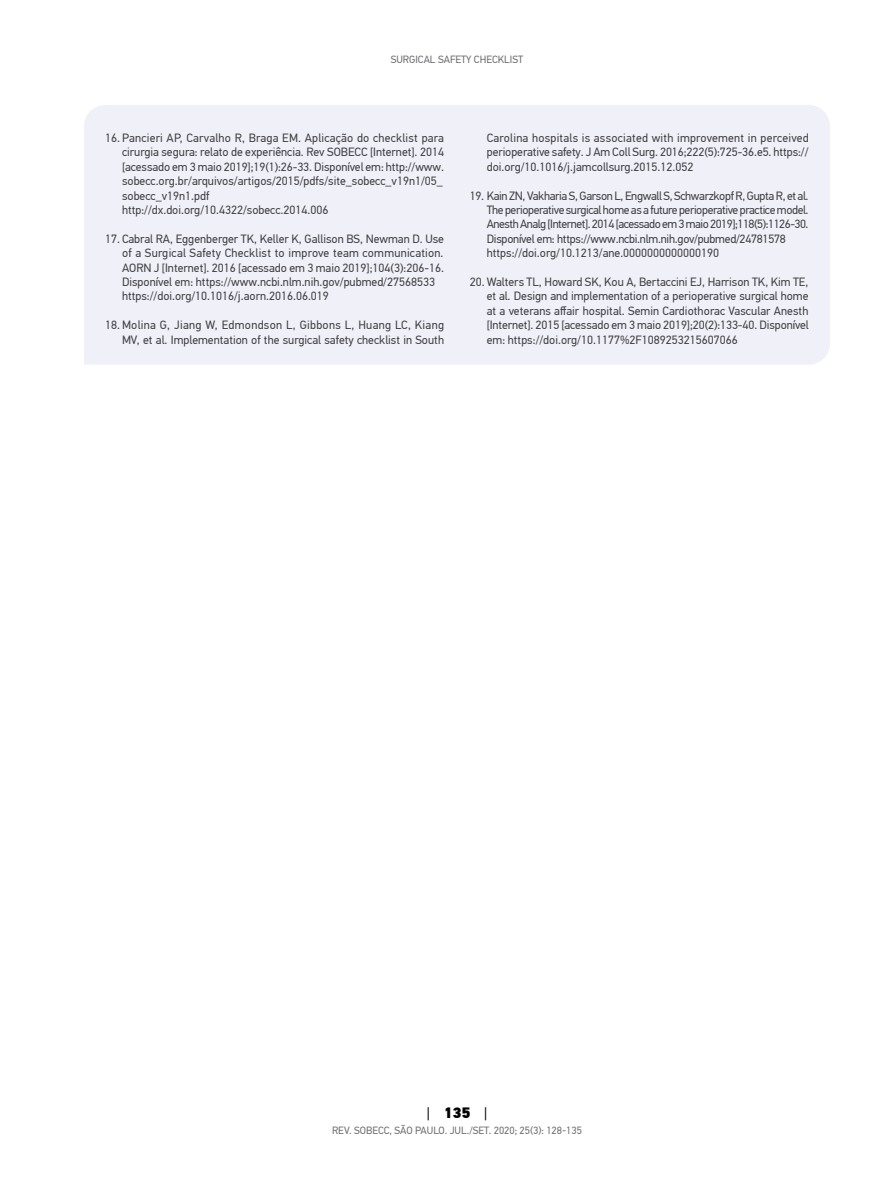
<style>
.page{position:relative;width:893px;height:1191px;background:#fff}
.page>*{position:absolute;margin:0;border:0;box-sizing:border-box;transform-origin:0 0}
.t1{font:900 15px "PF Din Text Pro";color:#000}
.t2{font:12px/14.4px "PF Din Text Pro";color:#414042}
.t3{font:12px/14.4px "PF Din Text Pro";letter-spacing:-.03em;color:#414042}
.t4{font:10.5px "PF Din Text Pro";color:#6d6e71}
.s1{font-style:italic}
.s2{font-weight:400}
</style>
<div class="page">
<div style="left:84px;top:105px;width:746px;height:260px;background:#eff0f8"></div>
<p class="t4" style="left:391px;top:53px;width:134px">SURGICAL SAFETY CHECKLIST</p>
<p class="t2" style="left:122px;top:131px;width:323px;text-indent:-17px">16. Pancieri AP, Carvalho R, Braga EM. Aplicação do checklist para cirurgia segura: relato de experiência. Rev SOBECC [Internet]. 2014 [acessado em 3 maio 2019];19(1):26-33. Disponível em: http://www. sobecc.org.br/arquivos/artigos/2015/pdfs/site_sobecc_v19n1/05_ sobecc_v19n1.pdf<br>http://dx.doi.org/10.4322/sobecc.2014.006</p>
<p class="t2" style="left:122px;top:231px;width:323px;text-indent:-17px">17. Cabral RA, Eggenberger TK, Keller K, Gallison BS, Newman D. Use of a Surgical Safety Checklist to improve team communication<span class="s1">.<br></span>AORN J [Internet]. 2016 [acessado em 3 maio 2019];104(3):206-16.<br>Disponível em: https://www.ncbi.nlm.nih.gov/pubmed/27568533 https://doi.org/10.1016/j.aorn.2016.06.019</p>
<p class="t2" style="left:105px;top:318px;width:341px;text-align:right">18. Molina G, Jiang W, Edmondson L, Gibbons L, Huang LC, Kiang<br>MV, et al. Implementation of the surgical safety checklist in South</p>
<p class="t2" style="left:487px;top:131px;width:323px;text-align:justify">Carolina hospitals is associated with improvement in perceived perioperative safety. J Am Coll Surg. 2016;222(5):725-36.e5. https:// doi.org/10.1016/j.jamcollsurg.2015.12.052</p>
<p class="t3" style="left:487px;top:188px;width:323px;text-indent:-17px">19. Kain ZN, Vakharia S, Garson L, Engwall S, Schwarzkopf R, Gupta R, etal.<br>The perioperative surgical home as a future perioperative practice model.<br>Anesth Analg [Internet]. 2014 [acessado em 3 maio 2019];118(5):1126‑30.<br>Disponível em: https://www.ncbi.nlm.nih.gov/pubmed/24781578 https://doi.org/10.1213/ane.0000000000000190</p>
<p class="t2" style="left:487px;top:275px;width:324px;text-align:justify;text-indent:-17px">20. Walters TL, Howard SK, Kou A, Bertaccini EJ, Harrison TK, Kim TE, et al<span class="s1">.</span> Design and implementation of a perioperative surgical home at a veterans affair hospital. Semin Cardiothorac Vascular Anesth [Internet]. 2015 [acessado em 3 maio 2019];20(2):133-40. Disponível em: https://doi.org/10.1177%2F1089253215607066</p>
<p class="t1" style="left:427px;top:1102px;width:62px"><span class="s2">|</span> 135 <span class="s2">|</span></p>
<p class="t4" style="left:332px;top:1124px;width:251px">REV. SOBECC, SÃO PAULO. JUL./SET. 2020; 25(3): 128-135</p>
</div>
